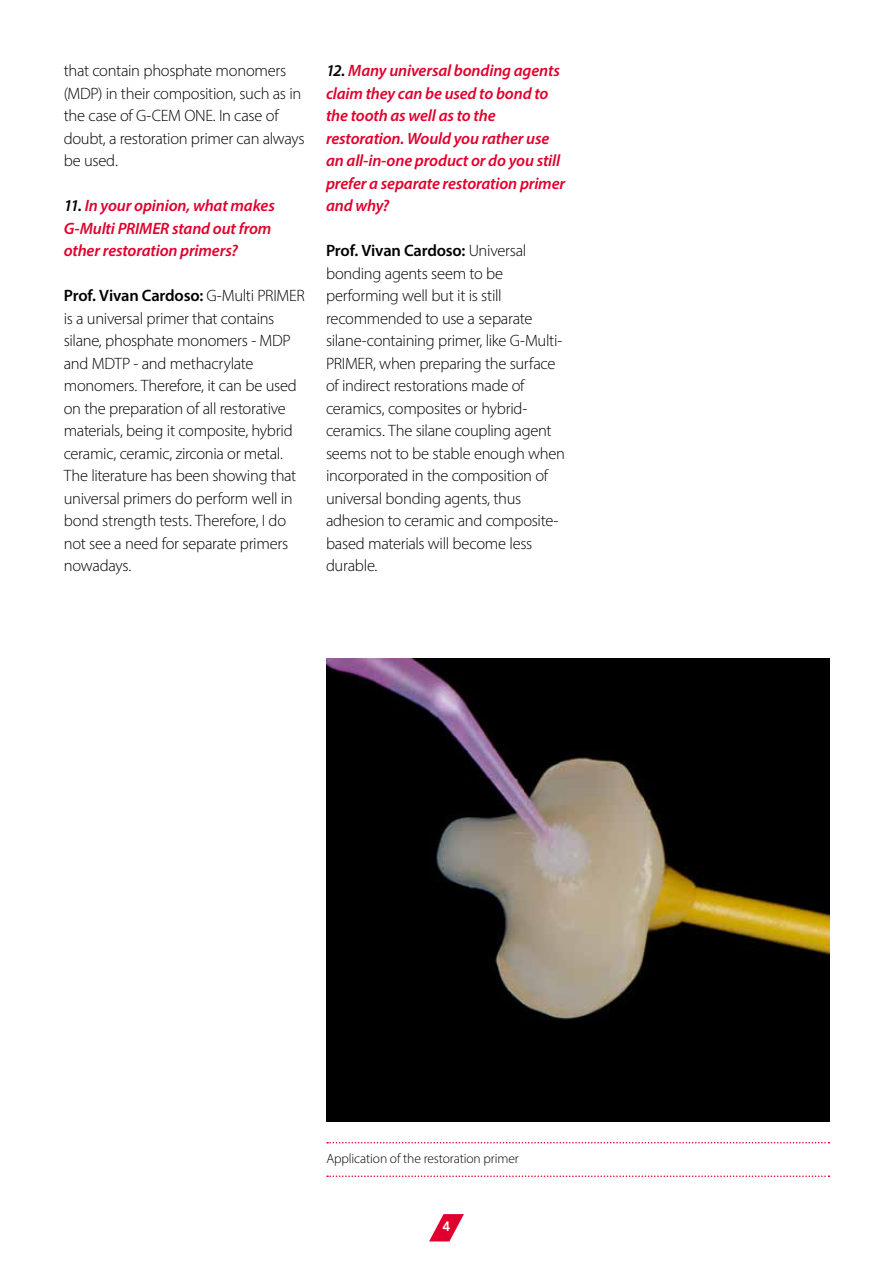
<style>
.page{position:relative;width:893px;height:1263px;background:#fff}
.page>*{position:absolute;margin:0;border:0;box-sizing:border-box;transform-origin:0 0}
.t1{font:300 16.5px/22.5px "Myriad Pro";letter-spacing:-.02em;color:#000}
.t2{font:italic 600 16.5px/22.5px "Myriad Pro";letter-spacing:-.01em;color:#e0002d}
.t3{font:300 13.5px "Myriad Pro";letter-spacing:-.01em;color:#000}
.t4{font:800 13.5px "Avenir";color:#fff}
.s1{color:#000}
.s2{font-weight:600}
</style>
<div class="page">
<svg style="left:429px;top:1214px;width:35px;height:27px"></svg>
<svg style="left:327px;top:1142px;width:502px;height:1px"></svg>
<svg style="left:327px;top:1175px;width:502px;height:2px"></svg>
<img style="left:326px;top:659px;width:503px;height:462px">
<p class="t1" style="left:64px;top:59px;width:242px">that contain phosphate monomers (MDP) in their composition, such as in the case of G-CEM ONE. In case of doubt, a restoration primer can always be used.</p>
<p class="t2" style="left:64px;top:194px;width:213px"><span class="s1">11.</span> In your opinion, what makes<br>G-Multi PRIMER stand out from other restoration primers?</p>
<p class="t1" style="left:64px;top:284px;width:242px"><span class="s2">Prof. Vivan Cardoso:</span> G-Multi PRIMER is a universal primer that contains silane, phosphate monomers - MDP and MDTP - and methacrylate monomers. Therefore, it can be used on the preparation of all restorative materials, being it composite, hybrid ceramic, ceramic, zirconia or metal.<br>The literature has been showing that universal primers do perform well in bond strength tests. Therefore, I do not see a need for separate primers nowadays.</p>
<p class="t2" style="left:326px;top:59px;width:241px"><span class="s1">12.</span> Many universal bonding agents claim they can be used to bond to the tooth as well as to the restoration. Would you rather use an all-in-one product or do you still prefer a separate restoration primer and why?</p>
<p class="t1" style="left:326px;top:239px;width:240px"><span class="s2">Prof. Vivan Cardoso:</span> Universal bonding agents seem to be performing well but it is still recommended to use a separate silane-containing primer, like G-Multi-<br>PRIMER, when preparing the surface of indirect restorations made of ceramics, composites or hybrid&shy;ceramics. The silane coupling agent seems not to be stable enough when incorporated in the composition of universal bonding agents, thus adhesion to ceramic and composite&shy;based materials will become less durable.</p>
<p class="t3" style="left:326px;top:1150px;width:194px">Application of the restoration primer</p>
<p class="t4" style="left:442px;top:1215px;width:9px">4</p>
</div>
